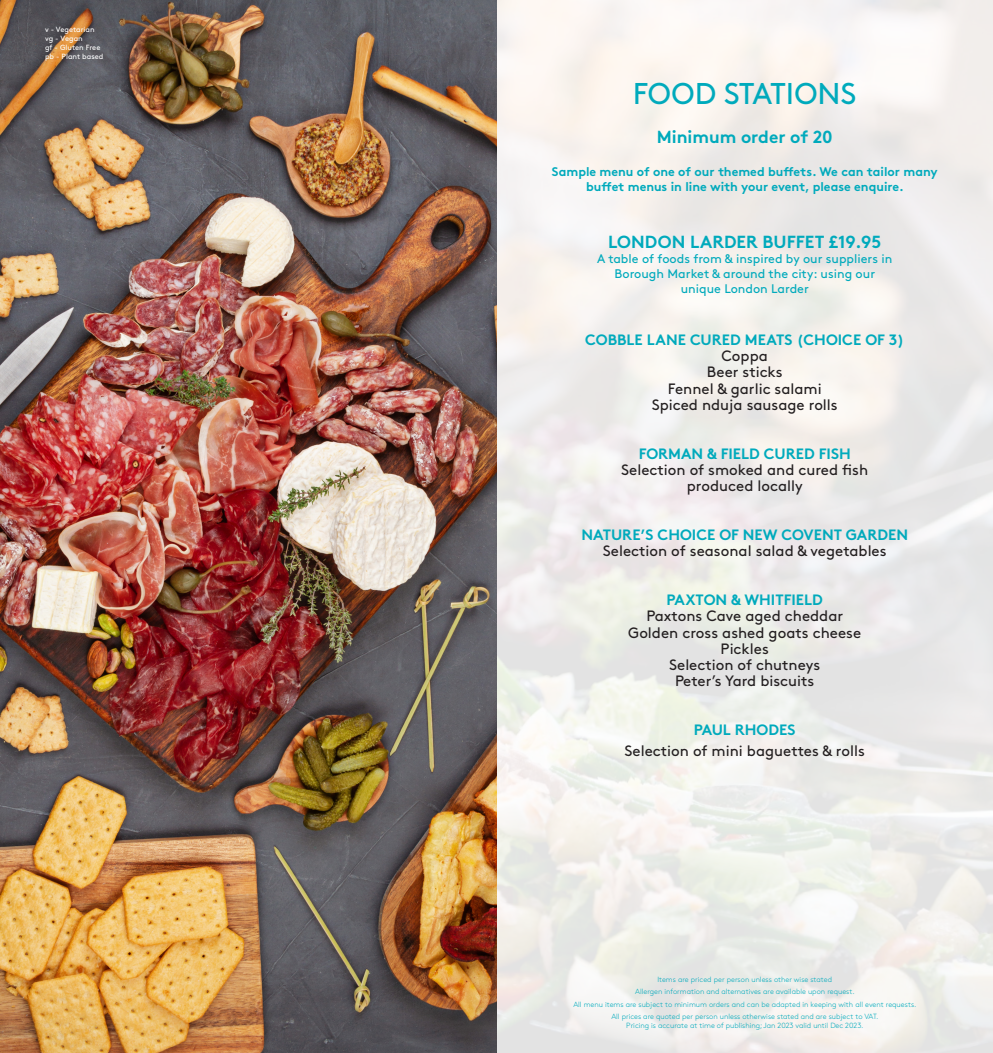
<style>
.page{position:relative;width:993px;height:1053px;background:#fff}
.page>*{position:absolute;margin:0;border:0;box-sizing:border-box;transform-origin:0 0}
.t1{font:30px "Brown Std";color:#00aabc}
.t2{font:700 17.5px "Brown Std";color:#00aabc}
.t3{font:15px "Brown Std";color:#231f20}
.t4{font:700 15px "Brown Std";color:#00aabc}
.t5{font:12.5px/15px "Brown Std";color:#00aabc;text-align:center}
.t6{font:700 12.5px/15px "Brown Std";color:#00aabc;text-align:center}
.t7{font:300 7.5px "Brown Std";color:#00aabc}
.t8{font:7.5px "Brown Std";color:#fff}
</style>
<div class="page">
<img style="left:496px;top:0;width:496px;height:1052px">
<img style="left:0;top:0;width:496px;height:1052px">
<p class="t8" style="left:45px;top:25px;width:51px">v - Vegetarian</p>
<p class="t8" style="left:45px;top:34px;width:39px">vg - Vegan</p>
<p class="t8" style="left:45px;top:43px;width:57px">gf - Gluten Free</p>
<p class="t8" style="left:45px;top:52px;width:60px">pb - Plant based</p>
<p class="t1" style="left:632px;top:76px;width:225px">FOOD STATIONS</p>
<p class="t2" style="left:656px;top:126px;width:177px">Minimum order of 20</p>
<p class="t6" style="left:551px;top:164px;width:387px">Sample menu of one of our themed buffets. We can tailor many buffet menus in line with your event, please enquire.</p>
<p class="t2" style="left:608px;top:231px;width:274px">LONDON LARDER BUFFET £19.95</p>
<p class="t5" style="left:597px;top:251px;width:297px">A table of foods from &amp; inspired by our suppliers in<br>Borough Market &amp; around the city: using our</p>
<p class="t5" style="left:680px;top:281px;width:130px">unique London Larder</p>
<p class="t4" style="left:585px;top:330px;width:320px">COBBLE LANE CURED MEATS (CHOICE OF 3)</p>
<p class="t3" style="left:721px;top:347px;width:48px">Coppa</p>
<p class="t3" style="left:706px;top:363px;width:77px">Beer sticks</p>
<p class="t3" style="left:667px;top:380px;width:155px">Fennel &amp; garlic salami</p>
<p class="t3" style="left:651px;top:396px;width:187px">Spiced nduja sausage rolls</p>
<p class="t4" style="left:638px;top:444px;width:213px">FORMAN &amp; FIELD CURED FISH</p>
<p class="t3" style="left:621px;top:461px;width:248px">Selection of smoked and cured fish</p>
<p class="t3" style="left:686px;top:477px;width:117px">produced locally</p>
<p class="t4" style="left:581px;top:525px;width:328px">NATURE’S CHOICE OF NEW COVENT GARDEN</p>
<p class="t3" style="left:602px;top:542px;width:285px">Selection of seasonal salad &amp; vegetables</p>
<p class="t4" style="left:666px;top:590px;width:158px">PAXTON &amp; WHITFIELD</p>
<p class="t3" style="left:646px;top:607px;width:198px">Paxtons Cave aged cheddar</p>
<p class="t3" style="left:628px;top:623px;width:234px">Golden cross ashed goats cheese</p>
<p class="t3" style="left:720px;top:640px;width:50px">Pickles</p>
<p class="t3" style="left:669px;top:656px;width:153px">Selection of chutneys</p>
<p class="t3" style="left:674px;top:672px;width:141px">Peter’s Yard biscuits</p>
<p class="t4" style="left:693px;top:720px;width:103px">PAUL RHODES</p>
<p class="t3" style="left:624px;top:742px;width:242px">Selection of mini baguettes &amp; rolls</p>
<p class="t7" style="left:657px;top:974px;width:176px">Items are priced per person unless other wise stated</p>
<p class="t7" style="left:635px;top:987px;width:221px">Allergen information and alternatives are available upon request.</p>
<p class="t7" style="left:573px;top:999px;width:344px">All menu items are subject to minimum orders and can be adapted in keeping with all event requests.</p>
<p class="t7" style="left:611px;top:1012px;width:268px">All prices are quoted per person unless otherwise stated and are subject to VAT.</p>
<p class="t7" style="left:626px;top:1021px;width:239px">Pricing is accurate at time of publishing; Jan 2023 valid until Dec 2023.</p>
</div>
